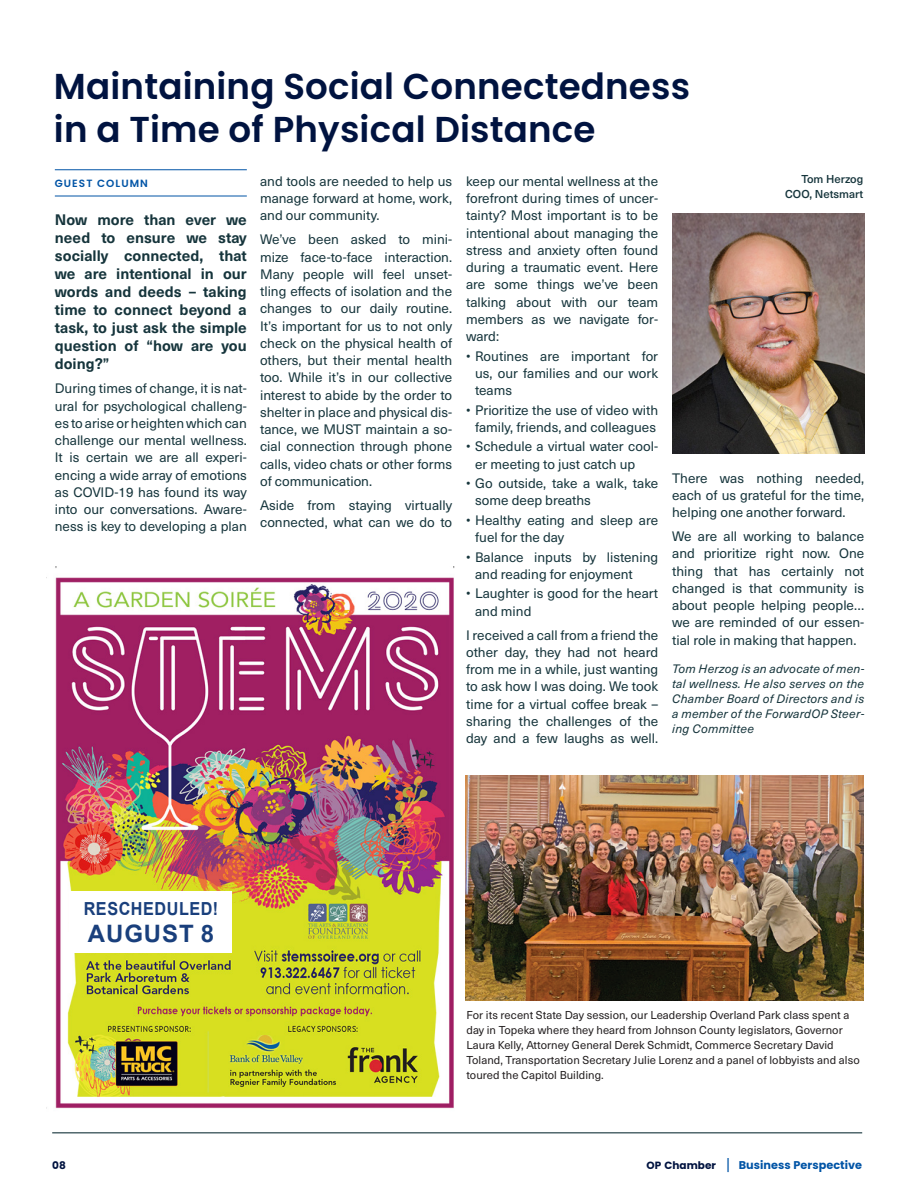
<style>
.page{position:relative;width:918px;height:1188px;background:#fff}
.page>*{position:absolute;margin:0;border:0;box-sizing:border-box;transform-origin:0 0}
.Headline{font:600 36px/43.5px "Poppins";letter-spacing:.005em;color:#001340}
.New_member_contact{font:700 24px "Arial";letter-spacing:.035em;color:#193f7c}
.New_member_name{font:700 18px "Arial";letter-spacing:.035em;color:#193f7c;scale:.9 1}
.t1{font:700 15px/18px "Neue Haas Unica W1 G";color:#16353c;text-align:justify}
.t2{font:13.5px/17.2px "Neue Haas Unica W1 G";color:#16353c;text-align:justify}
.t3{font:italic 12px/15px "Neue Haas Unica W1 G";letter-spacing:.02em;color:#16353c;text-align:justify}
.t4{font:11.25px/15px "Neue Haas Unica W1 G";letter-spacing:.005em;color:#231f20}
.t5{font:700 11.25px "Poppins";letter-spacing:.005em;color:#0154a6}
.t6{font:500 11.25px "Neue Haas Unica W1 G";color:#16353c}
.t7{font:600 10.5px "Poppins";letter-spacing:.1em;color:#0154a6}
.t8{font:700 10.5px "Poppins";color:#001340}
.s1{font-size:10.5px;color:#001340}
.s2{font-family:"Neue Haas Unica W1 G";font-weight:400;font-size:15px}
</style>
<div class="page">
<hr style="left:52px;top:1132px;width:810px;height:1px;background:#16353c">
<img style="left:672px;top:214px;width:193px;height:240px">
<hr style="left:55px;top:169px;width:192px;height:1px;background:#0154a6">
<hr style="left:55px;top:196px;width:192px;height:1px;background:#0154a6">
<img style="left:466px;top:776px;width:397px;height:225px">
<img style="left:46px;top:566px;width:409px;height:543px">
<div style="left:70px;top:891px;width:162px;height:62px;background:#fff"></div>
<p class="Headline" style="left:54px;top:64px;width:638px">Maintaining Social Connectedness in a Time of Physical Distance</p>
<p class="t7" style="left:55px;top:177px;width:95px">GUEST COLUMN</p>
<p class="t6" style="left:801px;top:170px;width:64px">Tom Herzog</p>
<p class="t6" style="left:785px;top:185px;width:80px">COO, Netsmart</p>
<p class="t2" style="left:260px;top:172px;width:194px">and tools are needed to help us manage forward at home, work, and our community.</p>
<p class="t2" style="left:260px;top:230px;width:194px">We’ve been asked to mini&shy;mize face-to-face interaction.<br>Many people will feel unset&shy;tling effects of isolation and the changes to our daily routine.<br>It’s important for us to not only check on the physical health of others, but their mental health too. While it’s in our collective interest to abide by the order to shelter in place and physical dis&shy;tance, we MUST maintain a so&shy;cial connection through phone calls, video chats or other forms of communication.</p>
<p class="t2" style="left:260px;top:496px;width:194px">Aside from staying virtually connected, what can we do to</p>
<p class="t2" style="left:466px;top:172px;width:194px">keep our mental wellness at the forefront during times of uncer&shy;tainty? Most important is to be intentional about managing the stress and anxiety often found during a traumatic event. Here are some things we’ve been talking about with our team members as we navigate for&shy;ward:</p>
<p class="t2" style="left:475px;top:347px;width:185px;text-indent:-9px">• Routines are important for us, our families and our work teams</p>
<p class="t2" style="left:466px;top:401px;width:194px;text-align:center">• Prioritize the use of video with family, friends, and colleagues</p>
<p class="t2" style="left:475px;top:437px;width:185px;text-indent:-9px">• Schedule a virtual water cool&shy;er meeting to just catch up</p>
<p class="t2" style="left:475px;top:474px;width:185px;text-indent:-9px">• Go outside, take a walk, take some deep breaths</p>
<p class="t2" style="left:475px;top:511px;width:185px;text-indent:-9px">• Healthy eating and sleep are fuel for the day</p>
<p class="t2" style="left:475px;top:548px;width:185px;text-indent:-9px">• Balance inputs by listening and reading for enjoyment</p>
<p class="t2" style="left:475px;top:584px;width:185px;text-indent:-9px">• Laughter is good for the heart and mind</p>
<p class="t2" style="left:466px;top:626px;width:194px">I received a call from a friend the other day, they had not heard from me in a while, just wanting to ask how I was doing. We took time for a virtual coffee break – sharing the challenges of the day and a few laughs as well.</p>
<p class="t1" style="left:55px;top:210px;width:194px">Now more than ever we need to ensure we stay socially connected, that we are intentional in our words and deeds – taking time to connect beyond a task, to just ask the simple question of “how are you doing?”</p>
<p class="t2" style="left:55px;top:379px;width:194px">During times of change, it is nat&shy;ural for psychological challeng&shy;es to arise or heighten which can challenge our mental wellness.<br>It is certain we are all experi&shy;encing a wide array of emotions as COVID-19 has found its way into our conversations. Aware&shy;ness is key to developing a plan</p>
<p class="t2" style="left:672px;top:468px;width:194px">There was nothing needed, each of us grateful for the time, helping one another forward.</p>
<p class="t2" style="left:672px;top:527px;width:194px">We are all working to balance and prioritize right now. One thing that has certainly not changed is that community is about people helping people… we are reminded of our essen&shy;tial role in making that happen.</p>
<p class="t3" style="left:672px;top:661px;width:194px">Tom Herzog is an advocate of men&shy;tal wellness. He also serves on the Chamber Board of Directors and is a member of the ForwardOP Steer&shy;ing Committee</p>
<p class="New_member_name" style="left:84px;top:896px;width:151px">RESCHEDULED!</p>
<p class="New_member_contact" style="left:88px;top:917px;width:128px">AUGUST 8</p>
<p class="t4" style="left:466px;top:1007px;width:395px">For its recent State Day session, our Leadership Overland Park class spent a day in Topeka where they heard from Johnson County legislators, Governor Laura Kelly, Attorney General Derek Schmidt, Commerce Secretary David Toland, Transportation Secretary Julie Lorenz and a panel of lobbyists and also toured the Capitol Building.</p>
<p class="t8" style="left:52px;top:1160px;width:15px">08</p>
<p class="t5" style="left:647px;top:1159px;width:217px"><span class="s1">OP Chamber</span> <span class="s2">|</span> Business Perspective</p>
</div>
